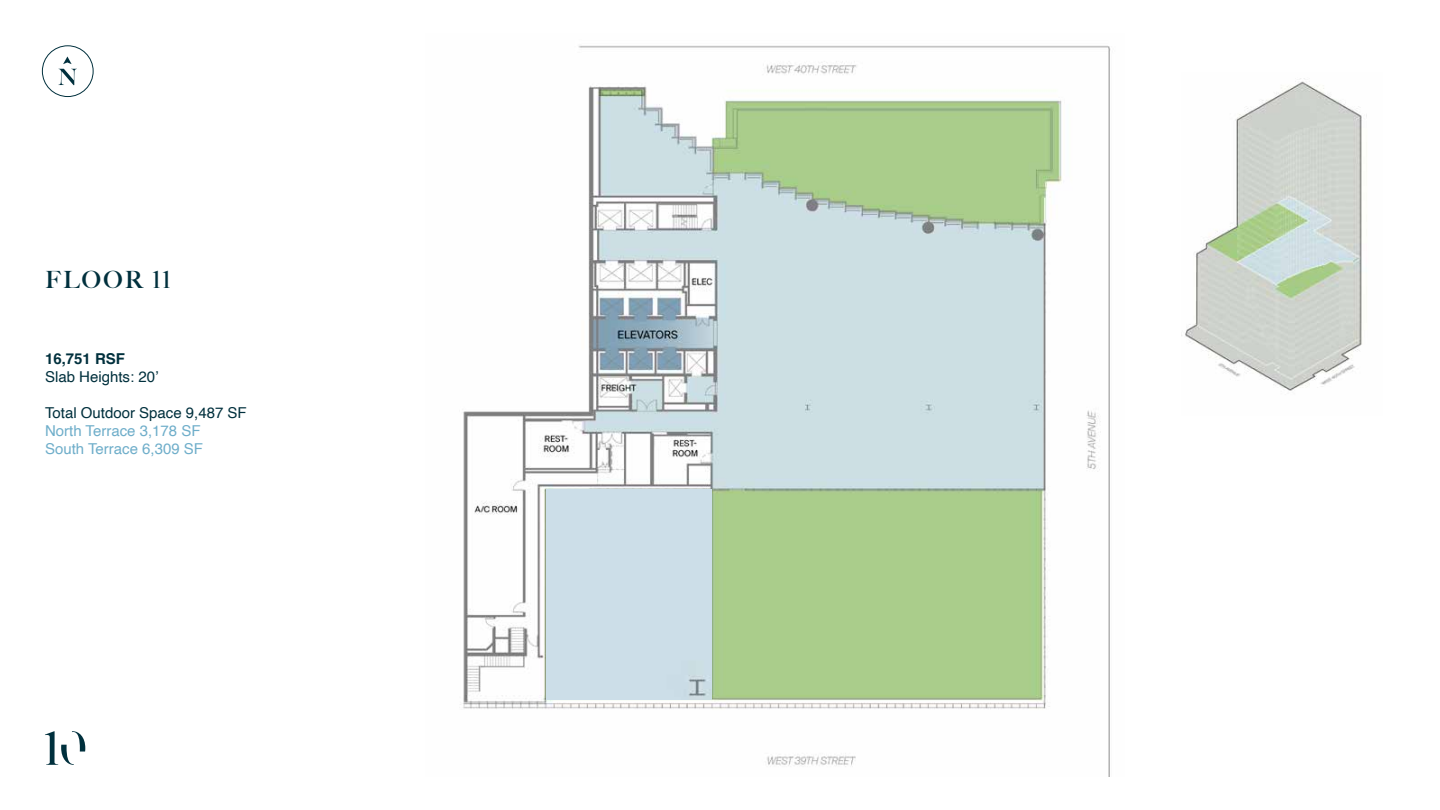
<style>
.page{position:relative;width:1440px;height:810px;background:#fff}
.page>*{position:absolute;margin:0;border:0;box-sizing:border-box;transform-origin:0 0}
.t1{font:700 23.75px "Big Caslon FB";letter-spacing:.1em;color:#00303d}
.t2{font:15px "Helvetica";color:#00303d}
.t3{font:15px/18px "Helvetica";color:#6faeca}
.t4{font:700 15px "Helvetica";color:#00303d}
</style>
<div class="page">
<div style="left:42px;top:45px;width:52px;height:52px;border:1px solid #00303d;border-radius:50%"></div>
<svg style="left:58px;top:56px;width:19px;height:29px"></svg>
<svg style="left:45px;top:731px;width:40px;height:34px"></svg>
<img style="left:460px;top:45px;width:651px;height:731px">
<img style="left:1181px;top:78px;width:186px;height:313px">
<div style="left:546px;top:490px;width:166px;height:209px;background:#ccdee8"></div>
<h1 class="t1" style="left:45px;top:266px;width:127px">FLOOR 11</h1>
<p class="t4" style="left:45px;top:350px;width:82px">16,751 RSF</p>
<p class="t2" style="left:45px;top:365px;width:115px">Slab Heights: 20’</p>
<p class="t2" style="left:45px;top:401px;width:203px">Total Outdoor Space 9,487 SF</p>
<p class="t3" style="left:45px;top:422px;width:160px">North Terrace 3,178 SF<br>South Terrace 6,309 SF</p>
</div>
